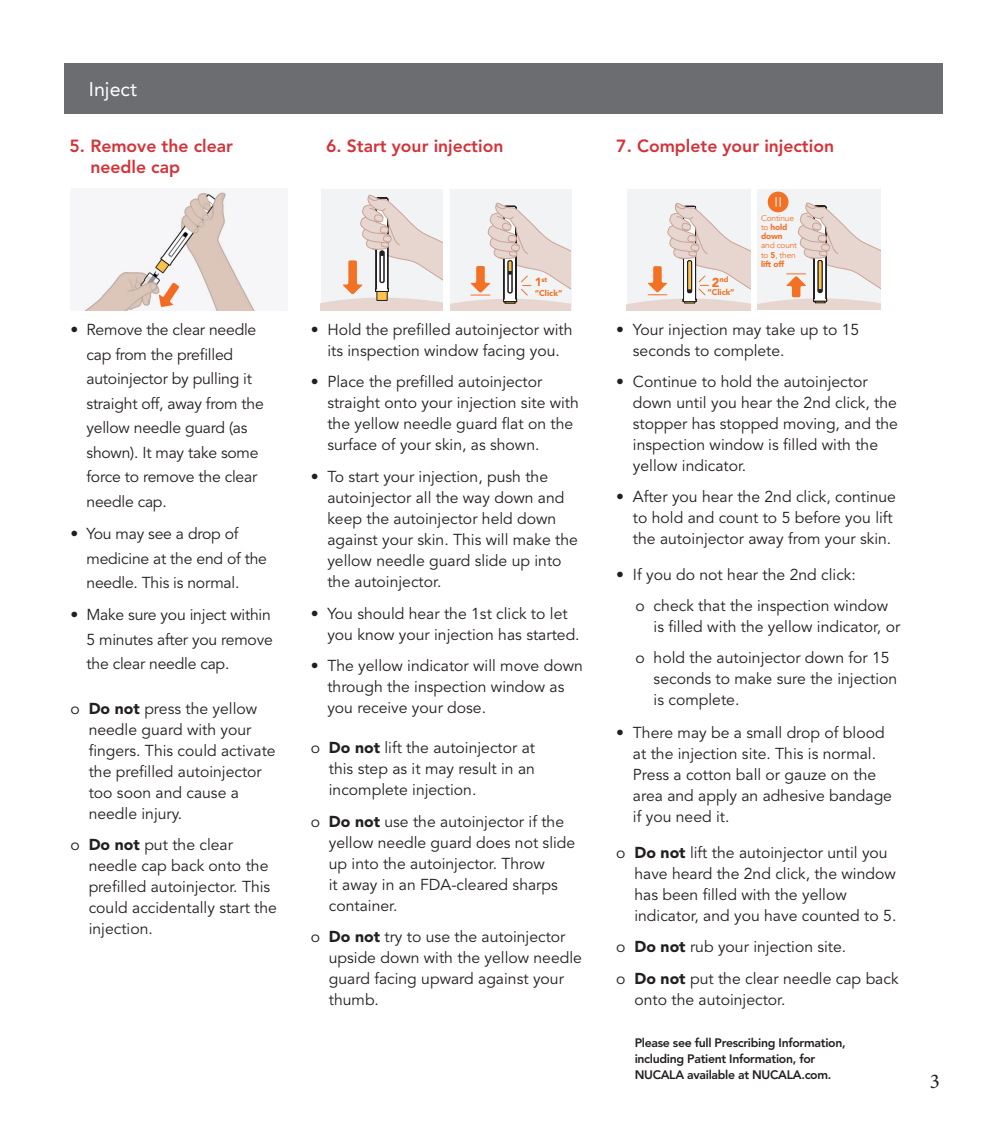
<style>
.page{position:relative;width:1008px;height:1134px;background:#fff}
.page>*{position:absolute;margin:0;border:0;box-sizing:border-box;transform-origin:0 0}
.t1{font:21px "Minion Pro";color:#231f20}
.t2{font:19.6px "Avenir LT Std";color:#fff}
.t3{font:800 17.5px/21px "Avenir LT Std";color:#d43238}
.t4{font:15.75px/21px "Avenir LT Std";color:#231f20}
.t5{font:900 12.95px "Avenir";color:#f37124}
.t6{font:800 12.25px/15.8px "Avenir LT Std";letter-spacing:-.025em;color:#231f20}
.t7{font:8.4px/9.3px "Avenir";letter-spacing:-.02em;color:#f37124}
.t8{font:900 8.4px "Avenir LT Std";color:#f37124}
.t9{font:900 8.22px "Avenir LT Std";color:#f37124}
.t10{font:900 7.52px "Avenir";color:#f37124}
.t11{font:900 6.83px "Avenir LT Std";color:#f37124}
.s1{font-weight:900}
.s2{font-size:11.72px}
</style>
<div class="page">
<div style="left:65px;top:63px;width:878px;height:50px;background:#6c6d70"></div>
<img style="left:83px;top:191px;width:204px;height:119px">
<div style="left:321px;top:189px;width:121px;height:121px;background:#f2f3f4"></div>
<svg style="left:321px;top:195px;width:121px;height:115px"></svg>
<div style="left:450px;top:189px;width:122px;height:121px;background:#f2f3f4"></div>
<svg style="left:450px;top:203px;width:121px;height:107px"></svg>
<div style="left:757px;top:189px;width:124px;height:121px;background:#f2f3f4"></div>
<div style="left:768px;top:192px;width:21px;height:20px;background:#f37124;border-radius:50%"></div>
<svg style="left:757px;top:197px;width:124px;height:113px"></svg>
<div style="left:627px;top:189px;width:123px;height:121px;background:#f2f3f4"></div>
<svg style="left:627px;top:203px;width:123px;height:107px"></svg>
<p class="t2" style="left:89px;top:77px;width:50px">Inject</p>
<p class="t3" style="left:90px;top:135px;width:144px;text-indent:-21px">5. Remove the clear needle cap</p>
<p class="t3" style="left:326px;top:135px;width:179px">6. Start your injection</p>
<p class="t4" style="left:87px;top:318px;width:179px;line-height:24.5px;text-indent:-16px">• Remove the clear needle cap from the prefilled autoinjector by pulling it straight off, away from the yellow needle guard (as shown). It may take some force to remove the clear needle cap.</p>
<p class="t4" style="left:87px;top:522px;width:182px;line-height:24.5px;text-indent:-16px">• You may see a drop of medicine at the end of the needle. This is normal.</p>
<p class="t4" style="left:87px;top:603px;width:188px;line-height:24.5px;text-indent:-16px">• Make sure you inject within<br>5 minutes after you remove the clear needle cap.</p>
<p class="t4" style="left:89px;top:698px;width:188px;text-indent:-18px">o <span class="s1">Do not</span> press the yellow needle guard with your fingers. This could activate the prefilled autoinjector too soon and cause a needle injury.</p>
<p class="t4" style="left:89px;top:835px;width:190px;text-indent:-18px">o <span class="s1">Do not</span> put the clear needle cap back onto the prefilled autoinjector. This could accidentally start the injection.</p>
<p class="t11" style="left:535px;top:276px;width:14px"><span class="s2">1</span>st</p>
<p class="t8" style="left:535px;top:288px;width:29px">“Click”</p>
<p class="t4" style="left:311px;top:320px;width:263px;text-align:center">• Hold the prefilled autoinjector with its inspection window facing you.</p>
<p class="t4" style="left:327px;top:372px;width:253px;text-indent:-17px">• Place the prefilled autoinjector straight onto your injection site with the yellow needle guard flat on the surface of your skin, as shown.</p>
<p class="t4" style="left:327px;top:467px;width:252px;text-indent:-17px">• To start your injection, push the autoinjector all the way down and keep the autoinjector held down against your skin. This will make the yellow needle guard slide up into the autoinjector.</p>
<p class="t4" style="left:327px;top:603px;width:254px;text-indent:-17px">• You should hear the 1st click to let you know your injection has started.</p>
<p class="t4" style="left:327px;top:655px;width:257px;text-indent:-17px">• The yellow indicator will move down through the inspection window as you receive your dose.</p>
<p class="t4" style="left:329px;top:738px;width:208px;text-align:justify;text-indent:-18px">o <span class="s1">Do not</span> lift the autoinjector at this step as it may result in an incomplete injection.</p>
<p class="t4" style="left:329px;top:812px;width:248px;text-indent:-18px">o <span class="s1">Do not</span> use the autoinjector if the yellow needle guard does not slide up into the autoinjector. Throw<br>it away in an FDA-cleared sharps container.</p>
<p class="t4" style="left:329px;top:927px;width:255px;text-indent:-18px">o <span class="s1">Do not</span> try to use the autoinjector upside down with the yellow needle guard facing upward against your thumb.</p>
<p class="t3" style="left:616px;top:135px;width:219px">7. Complete your injection</p>
<p class="t10" style="left:719px;top:273px;width:11px">nd</p>
<p class="t9" style="left:707px;top:288px;width:29px">“Click”</p>
<p class="t5" style="left:712px;top:271px;width:9px">2</p>
<p class="t7" style="left:761px;top:213px;width:38px">Continue to <span class="s1">hold down </span>and count to <span class="s1">5</span>, then <span class="s1">lift off</span></p>
<p class="t4" style="left:633px;top:320px;width:228px;text-indent:-17px">• Your injection may take up to 15 seconds to complete.</p>
<p class="t4" style="left:633px;top:372px;width:267px;text-indent:-17px">• Continue to hold the autoinjector down until you hear the 2nd click, the stopper has stopped moving, and the inspection window is filled with the yellow indicator.</p>
<p class="t4" style="left:633px;top:487px;width:265px;text-indent:-17px">• After you hear the 2nd click, continue to hold and count to 5 before you lift the autoinjector away from your skin.</p>
<p class="t4" style="left:616px;top:565px;width:241px">• If you do not hear the 2nd click:</p>
<p class="t4" style="left:654px;top:596px;width:248px;text-indent:-18px">o check that the inspection window is filled with the yellow indicator, or</p>
<p class="t4" style="left:654px;top:648px;width:245px;text-indent:-18px">o hold the autoinjector down for 15 seconds to make sure the injection is complete.</p>
<p class="t4" style="left:633px;top:722px;width:261px;text-indent:-17px">• There may be a small drop of blood at the injection site. This is normal.<br>Press a cotton ball or gauze on the area and apply an adhesive bandage if you need it.</p>
<p class="t4" style="left:634px;top:843px;width:263px;text-indent:-18px">o <span class="s1">Do not</span> lift the autoinjector until you have heard the 2nd click, the window has been filled with the yellow indicator, and you have counted to 5.</p>
<p class="t4" style="left:616px;top:937px;width:232px">o <span class="s1">Do not</span> rub your injection site.</p>
<p class="t4" style="left:634px;top:968px;width:266px;text-indent:-18px">o <span class="s1">Do not</span> put the clear needle cap back onto the autoinjector.</p>
<p class="t6" style="left:635px;top:1035px;width:213px">Please see full Prescribing Information, including Patient Information, for<br>NUCALA available at NUCALA.com.</p>
<p class="t1" style="left:930px;top:1067px;width:12px">3</p>
</div>
